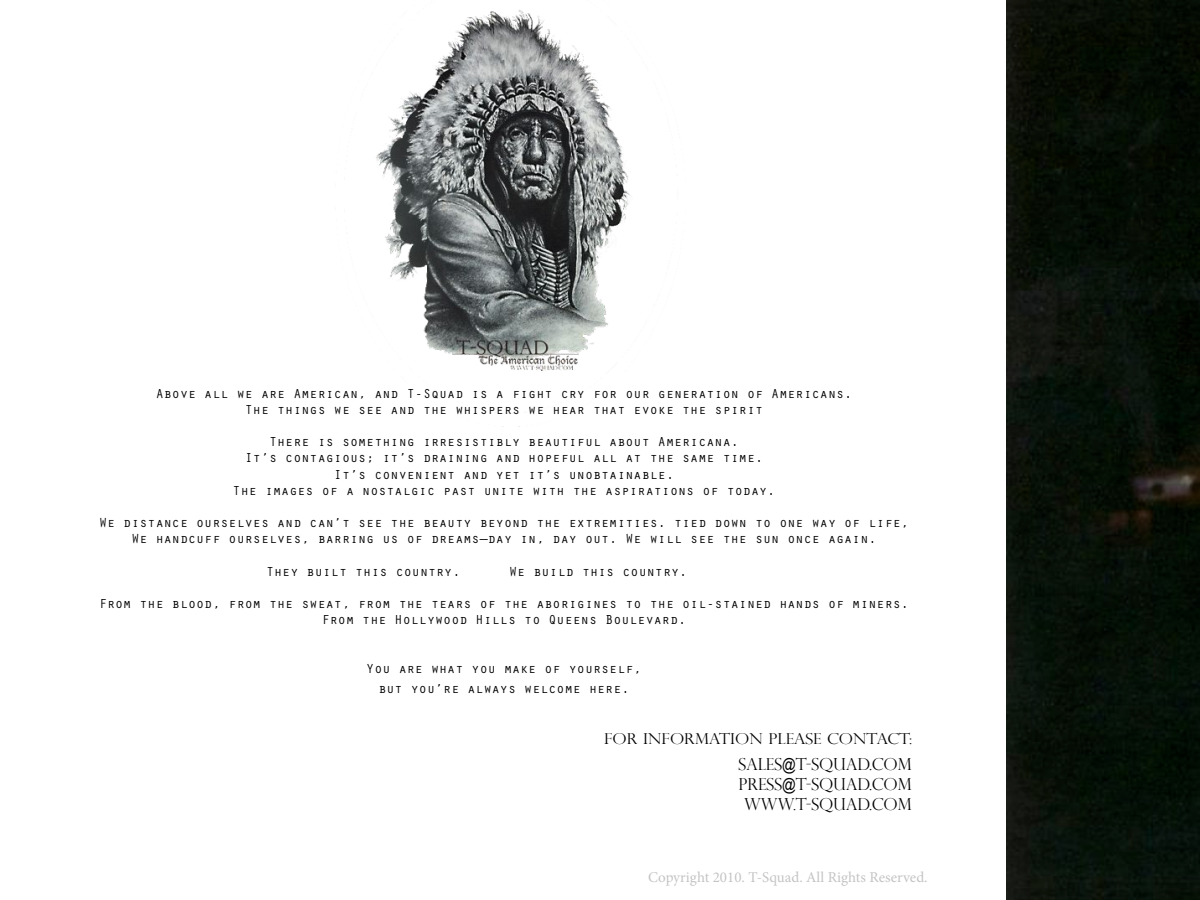
<style>
.page{position:relative;width:1200px;height:900px;background:#fff}
.page>*{position:absolute;margin:0;border:0;box-sizing:border-box;transform-origin:0 0}
.t1{font:300 16.5px/19.8px "Perpetua Titling";color:#000;text-align:center}
.t2{font:15px "Minion Pro";color:#c4c4c4}
.t3{font:300 15px "Perpetua Titling";color:#000;scale:1.1 1}
.t4{font:13.5px/16.2px "Orator Std";color:#000;text-align:center}
</style>
<div class="page">
<img style="left:1006px;top:0;width:194px;height:900px">
<img style="left:376px;top:9px;width:255px;height:362px">
<p class="t4" style="left:156px;top:384px;width:698px">Above all we are American, and T-Squad is a fight cry for our generation of Americans.<br>The things we see and the whispers we hear that evoke the spirit</p>
<p class="t4" style="left:233px;top:433px;width:544px">There is something irresistibly beautiful about Americana.<br>It’s contagious; it’s draining and hopeful all at the same time.<br>It’s convenient and yet it’s unobtainable.<br>The images of a nostalgic past unite with the aspirations of today.</p>
<p class="t4" style="left:99px;top:514px;width:811px">We distance ourselves and can’t see the beauty beyond the extremities. tied down to one way of life,<br>We handcuff ourselves, barring us of dreams—day in, day out. We will see the sun once again.</p>
<p class="t4" style="left:266px;top:562px;width:196px">They built this country.</p>
<p class="t4" style="left:509px;top:562px;width:180px">We build this country.</p>
<p class="t4" style="left:99px;top:595px;width:811px">From the blood, from the sweat, from the tears of the aborigines to the oil-stained hands of miners.<br>From the Hollywood Hills to Queens Boulevard.</p>
<p class="t4" style="left:366px;top:658px;width:277px;line-height:19.8px">You are what you make of yourself, but you’re always welcome here.</p>
<p class="t3" style="left:604px;top:733px;width:281px">FOR INFORMATION PLEASE CONTACT:</p>
<p class="t1" style="left:738px;top:756px;width:175px">SALES@T-SQUAD.COM<br>PRESS@T-SQUAD.COM<br>WWW.T-SQUAD.COM</p>
<p class="t2" style="left:648px;top:868px;width:281px">Copyright 2010. T-Squad. All Rights Reserved.</p>
</div>
